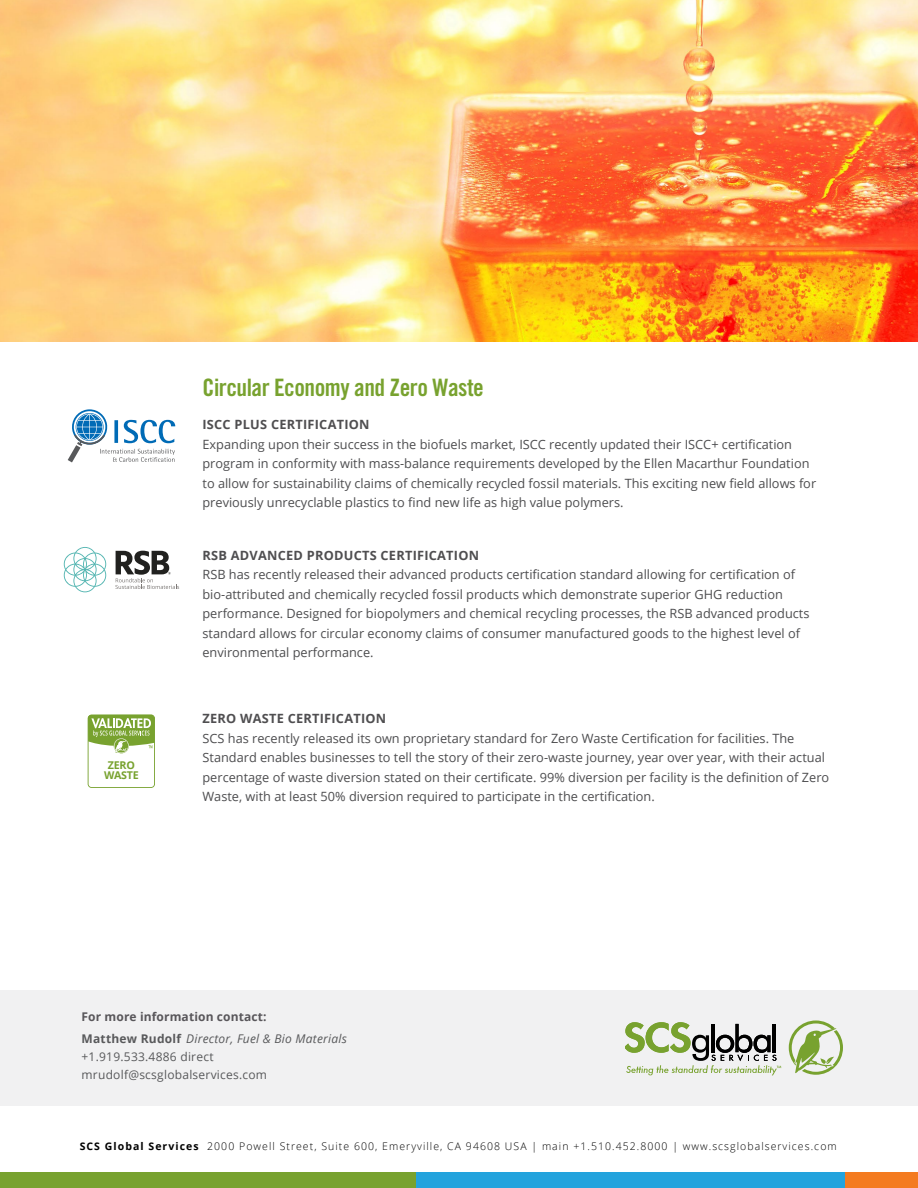
<style>
.page{position:relative;width:918px;height:1188px;background:#fff}
.page>*{position:absolute;margin:0;border:0;box-sizing:border-box;transform-origin:0 0}
.t1{font:24px "Trade Gothic LT Std Bd Cn 20";letter-spacing:-.02em;color:#78a22f}
.t2{font:12.75px/19.5px "Open Sans";color:#4d4d4f}
.t3{font:700 12.75px "Open Sans";letter-spacing:.02em;color:#4f4e50}
.t4{font:700 12px/22px "Open Sans";letter-spacing:.01em;color:#58565a}
.t5{font:12px/18px "Open Sans";letter-spacing:.02em;color:#58595b}
.t6{font:700 10.65px/10.8px "Open Sans";letter-spacing:-.025em;color:#78a22f;text-align:center}
.t7{font:300 10.5px "Open Sans";letter-spacing:.1em;color:#000}
.s1{color:#58595b}
.s2{font-weight:400;font-style:italic;color:#58595b}
.s3{font-weight:700}
</style>
<div class="page">
<div style="left:0;top:990px;width:918px;height:116px;background:#f1f1f2"></div>
<svg style="left:626px;top:1022px;width:155px;height:53px"></svg>
<svg style="left:789px;top:1020px;width:54px;height:55px"></svg>
<svg style="left:64px;top:547px;width:42px;height:45px"></svg>
<svg style="left:115px;top:551px;width:64px;height:38px"></svg>
<svg style="left:68px;top:409px;width:107px;height:53px"></svg>
<svg style="left:87px;top:714px;width:68px;height:74px"></svg>
<div style="left:843px;top:1173px;width:75px;height:15px;background:#f47b20"></div>
<div style="left:0;top:1173px;width:417px;height:15px;background:#78a22f"></div>
<div style="left:416px;top:1173px;width:429px;height:15px;background:#23a3dd"></div>
<img style="left:0;top:0;width:918px;height:341px">
<h1 class="t1" style="left:202px;top:373px;width:283px">Circular Economy and Zero Waste</h1>
<p class="t3" style="left:202px;top:416px;width:169px">ISCC PLUS CERTIFICATION</p>
<p class="t2" style="left:202px;top:434px;width:615px">Expanding upon their success in the biofuels market, ISCC recently updated their ISCC+ certification program in conformity with mass-balance requirements developed by the Ellen Macarthur Foundation to allow for sustainability claims of chemically recycled fossil materials. This exciting new field allows for previously unrecyclable plastics to find new life as high value polymers.</p>
<p class="t6" style="left:104px;top:759px;width:36px">ZERO<br>WASTE</p>
<p class="t3" style="left:202px;top:546px;width:278px">RSB ADVANCED PRODUCTS CERTIFICATION</p>
<p class="t2" style="left:202px;top:565px;width:609px">RSB has recently released their advanced products certification standard allowing for certification of bio-attributed and chemically recycled fossil products which demonstrate superior GHG reduction performance. Designed for biopolymers and chemical recycling processes, the RSB advanced products standard allows for circular economy claims of consumer manufactured goods to the highest level of environmental performance.</p>
<p class="t3" style="left:202px;top:710px;width:185px">ZERO WASTE CERTIFICATION</p>
<p class="t2" style="left:202px;top:728px;width:628px">SCS has recently released its own proprietary standard for Zero Waste Certification for facilities. The Standard enables businesses to tell the story of their zero-waste journey, year over year, with their actual percentage of waste diversion stated on their certificate. 99% diversion per facility is the definition of Zero Waste, with at least 50% diversion required to participate in the certification.</p>
<p class="t4" style="left:82px;top:1006px;width:267px">For more information contact:<br><span class="s1">Matthew Rudolf</span> <span class="s2">Director, Fuel &amp; Bio Materials</span></p>
<p class="t5" style="left:82px;top:1048px;width:187px">+1.919.533.4886 direct mrudolf@scsglobalservices.com</p>
<p class="t7" style="left:80px;top:1139px;width:759px"><span class="s3">SCS Global Services</span> 2000 Powell Street, Suite 600, Emeryville, CA 94608 USA | main +1.510.452.8000 | www.scsglobalservices.com</p>
</div>
